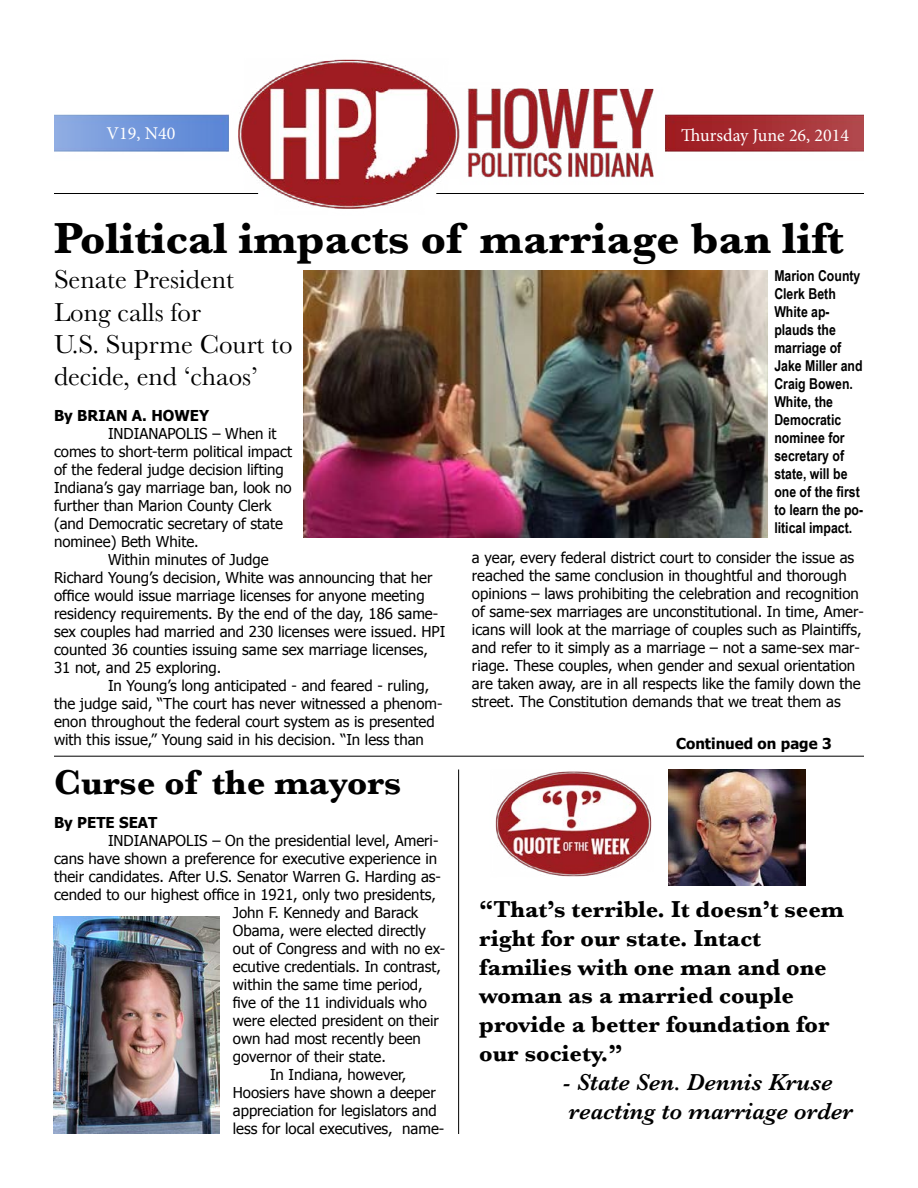
<style>
.page{position:relative;width:918px;height:1188px;background:#fff}
.page>*{position:absolute;margin:0;border:0;box-sizing:border-box;transform-origin:0 0}
.t1{font:700 45px "Baskerville";color:#000}
.t2{font:700 36px "Baskerville";color:#000}
.t3{font:27px/32.4px "Baskerville";color:#000}
.t4{font:700 24px/28.8px "Baskerville";color:#000}
.t5{font:italic 600 24px/28.8px "Baskerville";color:#000}
.t6{font:18px "Minion Pro";color:#fff}
.t7{font:15px/18px "Tahoma";color:#000}
.t8{font:700 15px/18px "Arial Narrow";color:#000}
.t9{font:700 15px "Tahoma";color:#000}
</style>
<div class="page">
<img style="left:54px;top:59px;width:810px;height:150px">
<hr style="left:436px;top:193px;width:428px;height:1px;background:#000">
<hr style="left:54px;top:193px;width:204px;height:1px;background:#000">
<hr style="left:54px;top:756px;width:810px;height:1px;background:#000">
<hr style="left:458px;top:770px;width:1px;height:364px;background:#000">
<img style="left:495px;top:771px;width:157px;height:106px">
<img style="left:54px;top:917px;width:165px;height:217px">
<img style="left:303px;top:270px;width:464px;height:268px">
<img style="left:669px;top:770px;width:136px;height:116px">
<p class="t6" style="left:107px;top:121px;width:70px">V19, N40</p>
<p class="t6" style="left:681px;top:123px;width:169px">Thursday June 26, 2014</p>
<h1 class="t1" style="left:54px;top:207px;width:791px">Political impacts of marriage ban lift</h1>
<h3 class="t3" style="left:54px;top:264px;width:240px">Senate President<br>Long calls for<br>U.S. Suprme Court to decide, end ‘chaos’</h3>
<p class="t9" style="left:54px;top:406px;width:157px">By BRIAN A. HOWEY</p>
<p class="t7" style="left:108px;top:424px;width:170px">INDIANAPOLIS – When it</p>
<p class="t7" style="left:54px;top:442px;width:240px">comes to short-term political impact</p>
<p class="t7" style="left:54px;top:460px;width:231px">of the federal judge decision lifting</p>
<p class="t7" style="left:54px;top:478px;width:239px">Indiana’s gay marriage ban, look no</p>
<p class="t7" style="left:54px;top:496px;width:219px">further than Marion County Clerk</p>
<p class="t7" style="left:54px;top:514px;width:231px">(and Democratic secretary of state</p>
<p class="t7" style="left:54px;top:532px;width:146px">nominee) Beth White.</p>
<p class="t7" style="left:108px;top:550px;width:162px">Within minutes of Judge</p>
<p class="t7" style="left:54px;top:568px;width:380px">Richard Young’s decision, White was announcing that her</p>
<p class="t7" style="left:54px;top:586px;width:372px">office would issue marriage licenses for anyone meeting</p>
<p class="t7" style="left:54px;top:604px;width:386px">residency requirements. By the end of the day, 186 same-</p>
<p class="t7" style="left:54px;top:622px;width:393px">sex couples had married and 230 licenses were issued. HPI</p>
<p class="t7" style="left:54px;top:640px;width:375px">counted 36 counties issuing same sex marriage licenses,</p>
<p class="t7" style="left:54px;top:658px;width:169px">31 not, and 25 exploring.</p>
<p class="t7" style="left:108px;top:676px;width:323px">In Young’s long anticipated - and feared - ruling,</p>
<p class="t7" style="left:54px;top:694px;width:390px">the judge said, “The court has never witnessed a phenom-</p>
<p class="t7" style="left:54px;top:712px;width:382px">enon throughout the federal court system as is presented</p>
<p class="t7" style="left:54px;top:730px;width:371px">with this issue,” Young said in his decision. “In less than</p>
<h2 class="t2" style="left:54px;top:757px;width:349px">Curse of the mayors</h2>
<p class="t9" style="left:54px;top:813px;width:105px">By PETE SEAT</p>
<p class="t7" style="left:108px;top:831px;width:332px">INDIANAPOLIS – On the presidential level, Ameri-</p>
<p class="t7" style="left:54px;top:849px;width:385px">cans have shown a preference for executive experience in</p>
<p class="t7" style="left:54px;top:867px;width:389px">their candidates. After U.S. Senator Warren G. Harding as-</p>
<p class="t7" style="left:54px;top:885px;width:383px">cended to our highest office in 1921, only two presidents,</p>
<p class="t7" style="left:233px;top:903px;width:187px">John F. Kennedy and Barack</p>
<p class="t7" style="left:233px;top:921px;width:195px">Obama, were elected directly</p>
<p class="t7" style="left:233px;top:939px;width:214px">out of Congress and with no ex-</p>
<p class="t7" style="left:233px;top:957px;width:210px">ecutive credentials. In contrast,</p>
<p class="t7" style="left:233px;top:975px;width:191px">within the same time period,</p>
<p class="t7" style="left:233px;top:993px;width:196px">five of the 11 individuals who</p>
<p class="t7" style="left:233px;top:1011px;width:208px">were elected president on their</p>
<p class="t7" style="left:233px;top:1029px;width:190px">own had most recently been</p>
<p class="t7" style="left:233px;top:1047px;width:155px">governor of their state.</p>
<p class="t7" style="left:270px;top:1065px;width:138px">In Indiana, however,</p>
<p class="t7" style="left:233px;top:1083px;width:204px">Hoosiers have shown a deeper</p>
<p class="t7" style="left:233px;top:1101px;width:205px">appreciation for legislators and</p>
<p class="t7" style="left:233px;top:1119px;width:213px">less for local executives, name-</p>
<p class="t8" style="left:774px;top:266px;width:90px">Marion County<br>Clerk Beth<br>White ap&shy;plauds the marriage of<br>Jake Miller and<br>Craig Bowen.<br>White, the<br>Democratic nominee for secretary of state, will be one of the first to learn the po&shy;litical impact.</p>
<p class="t7" style="left:472px;top:549px;width:393px">a year, every federal district court to consider the issue as reached the same conclusion in thoughtful and thorough opinions – laws prohibiting the celebration and recognition of same-sex marriages are unconstitutional. In time, Amer&shy;icans will look at the marriage of couples such as Plaintiffs, and refer to it simply as a marriage – not a same-sex mar&shy;riage. These couples, when gender and sexual orientation are taken away, are in all respects like the family down the street. The Constitution demands that we treat them as</p>
<p class="t9" style="left:676px;top:734px;width:157px">Continued on page 3</p>
<h3 class="t4" style="left:479px;top:895px;width:366px">“That’s terrible. It doesn’t seem right for our state. Intact families with one man and one woman as a married couple provide a better foundation for our society.”</h3>
<h3 class="t5" style="left:563px;top:1068px;width:291px">- State Sen. Dennis Kruse reacting to marriage order</h3>
</div>
